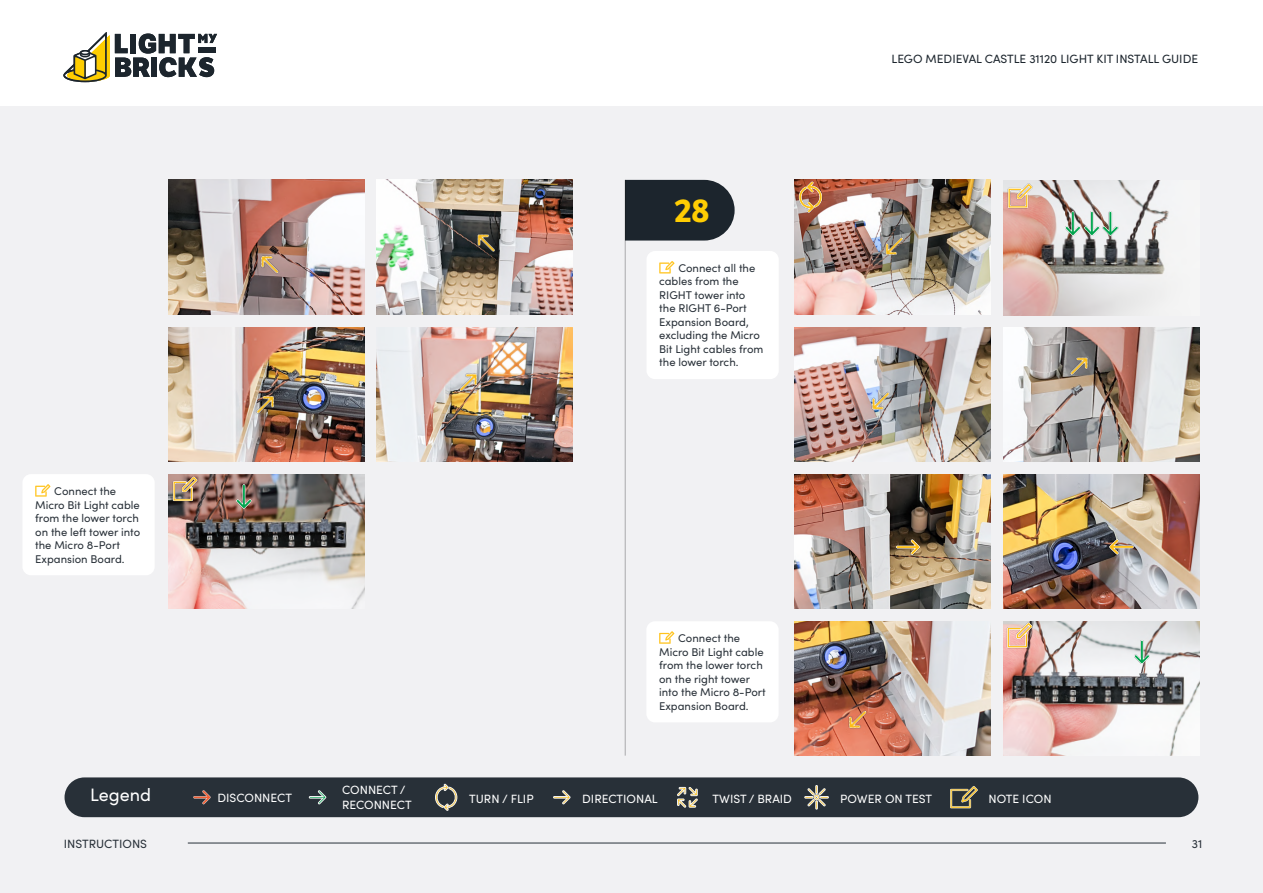
<style>
.page{position:relative;width:1263px;height:893px;background:#fff}
.page>*{position:absolute;margin:0;border:0;box-sizing:border-box;transform-origin:0 0}
.t1{font:700 31.5px "LFT Etica";color:#ffcd03}
.t2{font:18px "Sofia Pro";color:#fff}
.t3{font:12px/14.4px "Sofia Pro";color:#fff}
.t4{font:12px "Sofia Pro";color:#1c252d}
.t5{font:12px "Sofia Pro";color:#283038}
.t6{font:11.25px/13.5px "Sofia Pro";color:#283038}
</style>
<div class="page">
<svg style="left:63px;top:32px;width:154px;height:50px"></svg>
<div style="left:0;top:106px;width:1263px;height:787px;background:#f1f1f3"></div>
<hr style="left:188px;top:843px;width:978px;height:1px;background:#283038">
<img style="left:168px;top:180px;width:196px;height:134px">
<img style="left:794px;top:180px;width:196px;height:134px">
<img style="left:377px;top:180px;width:196px;height:134px">
<img style="left:1003px;top:181px;width:166px;height:134px">
<img style="left:168px;top:327px;width:196px;height:134px">
<img style="left:794px;top:327px;width:196px;height:134px">
<img style="left:377px;top:327px;width:196px;height:134px">
<img style="left:1003px;top:327px;width:196px;height:134px">
<img style="left:168px;top:474px;width:196px;height:134px">
<img style="left:794px;top:474px;width:196px;height:134px">
<img style="left:1003px;top:474px;width:196px;height:134px">
<img style="left:794px;top:621px;width:196px;height:135px">
<img style="left:1003px;top:621px;width:196px;height:135px">
<svg style="left:626px;top:180px;width:109px;height:61px;background:#2a333a"></svg>
<hr style="left:625px;top:180px;width:1px;height:576px;background:#000">
<div style="left:65px;top:777px;width:1133px;height:40px;background:#283038;border-radius:20px"></div>
<svg style="left:193px;top:790px;width:18px;height:14px"></svg>
<svg style="left:309px;top:790px;width:17px;height:14px"></svg>
<svg style="left:553px;top:790px;width:17px;height:14px"></svg>
<svg style="left:435px;top:784px;width:23px;height:27px"></svg>
<svg style="left:677px;top:787px;width:21px;height:21px"></svg>
<svg style="left:804px;top:785px;width:25px;height:24px"></svg>
<svg style="left:950px;top:786px;width:28px;height:22px"></svg>
<div style="left:22px;top:474px;width:133px;height:101px;background:#fff;border-radius:9px"></div>
<div style="left:646px;top:621px;width:133px;height:101px;background:#fff;border-radius:9px"></div>
<svg style="left:35px;top:484px;width:15px;height:13px"></svg>
<svg style="left:659px;top:631px;width:15px;height:13px"></svg>
<img style="left:794px;top:181px;width:32px;height:32px">
<img style="left:1003px;top:621px;width:31px;height:31px">
<img style="left:1003px;top:181px;width:31px;height:32px">
<img style="left:168px;top:474px;width:32px;height:31px">
<img style="left:1106px;top:531px;width:31px;height:31px">
<img style="left:834px;top:697px;width:44px;height:44px">
<img style="left:892px;top:531px;width:32px;height:31px">
<img style="left:1058px;top:343px;width:44px;height:45px">
<img style="left:857px;top:378px;width:44px;height:45px">
<img style="left:870px;top:224px;width:45px;height:44px">
<img style="left:247px;top:241px;width:45px;height:44px">
<img style="left:463px;top:219px;width:45px;height:44px">
<img style="left:244px;top:382px;width:44px;height:44px">
<img style="left:447px;top:360px;width:44px;height:44px">
<img style="left:1126px;top:636px;width:31px;height:32px">
<img style="left:1089px;top:208px;width:6px;height:31px">
<img style="left:1095px;top:208px;width:31px;height:31px">
<img style="left:1057px;top:208px;width:32px;height:31px">
<img style="left:228px;top:481px;width:32px;height:31px">
<div style="left:646px;top:251px;width:133px;height:128px;background:#fff;border-radius:9px"></div>
<svg style="left:659px;top:261px;width:15px;height:12px"></svg>
<p class="t6" style="left:35px;top:484px;width:106px;text-indent:19px">Connect the<br>Micro Bit Light cable from the lower torch on the left tower into the Micro 8-Port<br>Expansion Board.</p>
<h1 class="t1" style="left:675px;top:191px;width:36px">28</h1>
<p class="t6" style="left:659px;top:261px;width:106px;text-indent:19px">Connect all the cables from the<br>RIGHT tower into the RIGHT 6-Port<br>Expansion Board, excluding the Micro<br>Bit Light cables from the lower torch.</p>
<p class="t6" style="left:659px;top:631px;width:108px;text-indent:19px">Connect the<br>Micro Bit Light cable from the lower torch on the right tower into the Micro 8-Port<br>Expansion Board.</p>
<p class="t4" style="left:891px;top:50px;width:308px">LEGO MEDIEVAL CASTLE 31120 LIGHT KIT INSTALL GUIDE</p>
<h2 class="t2" style="left:90px;top:781px;width:62px">Legend</h2>
<p class="t3" style="left:217px;top:790px;width:76px">DISCONNECT</p>
<p class="t3" style="left:342px;top:782px;width:71px">CONNECT /<br>RECONNECT</p>
<p class="t3" style="left:469px;top:791px;width:66px">TURN / FLIP</p>
<p class="t3" style="left:582px;top:791px;width:77px">DIRECTIONAL</p>
<p class="t3" style="left:713px;top:791px;width:81px">TWIST / BRAID</p>
<p class="t3" style="left:840px;top:791px;width:93px">POWER ON TEST</p>
<p class="t3" style="left:988px;top:791px;width:65px">NOTE ICON</p>
<p class="t5" style="left:64px;top:835px;width:85px">INSTRUCTIONS</p>
<p class="t5" style="left:1192px;top:835px;width:12px">31</p>
</div>
